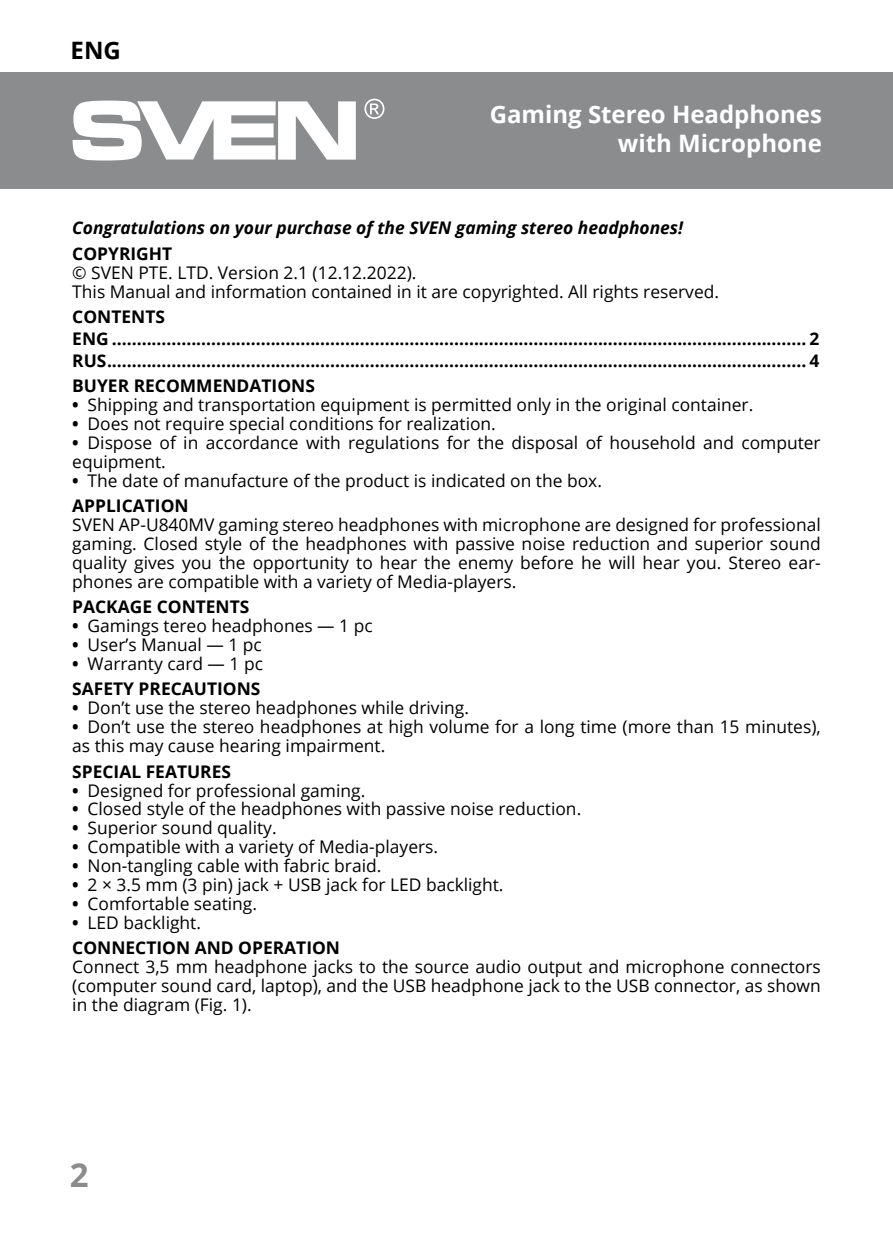
<style>
.page{position:relative;width:893px;height:1259px;background:#fff}
.page>*{position:absolute;margin:0;border:0;box-sizing:border-box;transform-origin:0 0}
.t1{font:700 33px "Open Sans";color:#8a8c8e}
.t2{font:700 24px/28.5px "Open Sans";color:#fff;text-align:right}
.t3{font:700 24px "Open Sans";color:#000}
.t4{font:17.4px/18.9px "Open Sans";color:#000}
.t5{font:700 17.4px/21.6px "Open Sans";color:#000}
.t6{font:italic 700 17.4px "Open Sans";color:#000}
.s1{font-weight:700}
.s2{font-weight:400}
</style>
<div class="page">
<div style="left:0;top:72px;width:893px;height:117px;background:#8a8c8e"></div>
<svg style="left:73px;top:101px;width:283px;height:59px"></svg>
<svg style="left:364px;top:99px;width:20px;height:20px"></svg>
<h2 class="t3" style="left:71px;top:34px;width:52px">ENG</h2>
<h2 class="t2" style="left:490px;top:99px;width:334px">Gaming Stereo Headphones with Microphone</h2>
<p class="t6" style="left:72px;top:216px;width:612px">Congratulations on your purchase of the SVEN gaming stereo headphones!</p>
<p class="t5" style="left:72px;top:242px;width:101px">COPYRIGHT</p>
<p class="t4" style="left:72px;top:263px;width:648px">© SVEN PTE. LTD. Version 2.1 (12.12.2022).<br>This Manual and information contained in it are copyrighted. All rights reserved.</p>
<p class="t5" style="left:72px;top:306px;width:748px">CONTENTS<br>ENG ............................................................................................................................................ 2<br>RUS............................................................................................................................................. 4</p>
<p class="t5" style="left:72px;top:374px;width:244px">BUYER RECOMMENDATIONS</p>
<p class="t4" style="left:72px;top:395px;width:682px"><span class="s1">•</span> Shipping and transportation equipment is permitted only in the original container.</p>
<p class="t4" style="left:72px;top:414px;width:425px"><span class="s1">•</span> Does not require special conditions for realization.</p>
<p class="t4" style="left:72px;top:432px;width:750px"><span class="s1">•</span> Dispose of in accordance with regulations for the disposal of household and computer equipment.</p>
<p class="t4" style="left:72px;top:467px;width:531px;line-height:25.5px"><span class="s1">•</span> The date of manufacture of the product is indicated on the box.<br><span class="s1">APPLICATION</span></p>
<p class="t4" style="left:72px;top:515px;width:750px;text-align:justify">SVEN AP-U840MV gaming stereo headphones with microphone are designed for professional gaming. Closed style of the headphones with passive noise reduction and superior sound quality gives you the opportunity to hear the enemy before he will hear you. Stereo ear&shy;phones are compatible with a variety of Media-players.</p>
<p class="t5" style="left:72px;top:595px;width:179px">PACKAGE CONTENTS</p>
<p class="t4" style="left:72px;top:616px;width:302px"><span class="s1">•</span> Gamings tereo headphones ― 1 pc</p>
<p class="t4" style="left:72px;top:635px;width:191px"><span class="s1">•</span> User’s Manual ― 1 pc</p>
<p class="t5" style="left:72px;top:650px;width:192px;line-height:25.5px">• <span class="s2">Warranty card ― 1 pc<br></span>SAFETY PRECAUTIONS</p>
<p class="t4" style="left:72px;top:698px;width:398px"><span class="s1">•</span> Don’t use the stereo headphones while driving.</p>
<p class="t4" style="left:72px;top:717px;width:750px"><span class="s1">•</span> Don’t use the stereo headphones at high volume for a long time (more than 15 minutes), as this may cause hearing impairment.</p>
<p class="t5" style="left:72px;top:760px;width:160px">SPECIAL FEATURES</p>
<p class="t4" style="left:72px;top:780px;width:295px"><span class="s1">•</span> Designed for professional gaming.</p>
<p class="t4" style="left:72px;top:799px;width:510px"><span class="s1">•</span> Closed style of the headphones with passive noise reduction.</p>
<p class="t4" style="left:72px;top:818px;width:206px"><span class="s1">•</span> Superior sound quality.</p>
<p class="t4" style="left:72px;top:837px;width:367px"><span class="s1">•</span> Compatible with a variety of Media-players.</p>
<p class="t4" style="left:72px;top:856px;width:311px"><span class="s1">•</span> Non-tangling cable with fabric braid.</p>
<p class="t4" style="left:72px;top:875px;width:433px"><span class="s1">•</span> 2 × 3.5 mm (3 pin) jack + USB jack for LED backlight.</p>
<p class="t4" style="left:72px;top:893px;width:186px"><span class="s1">•</span> Comfortable seating.</p>
<p class="t5" style="left:72px;top:909px;width:269px;line-height:25.5px">• <span class="s2">LED backlight.<br></span>CONNECTION AND OPERATION</p>
<p class="t4" style="left:72px;top:957px;width:750px;text-align:justify">Connect 3,5 mm headphone jacks to the source audio output and microphone connectors (computer sound card, laptop), and the USB headphone jack to the USB connector, as shown in the diagram (Fig. 1).</p>
<h1 class="t1" style="left:70px;top:1151px;width:20px">2</h1>
</div>
